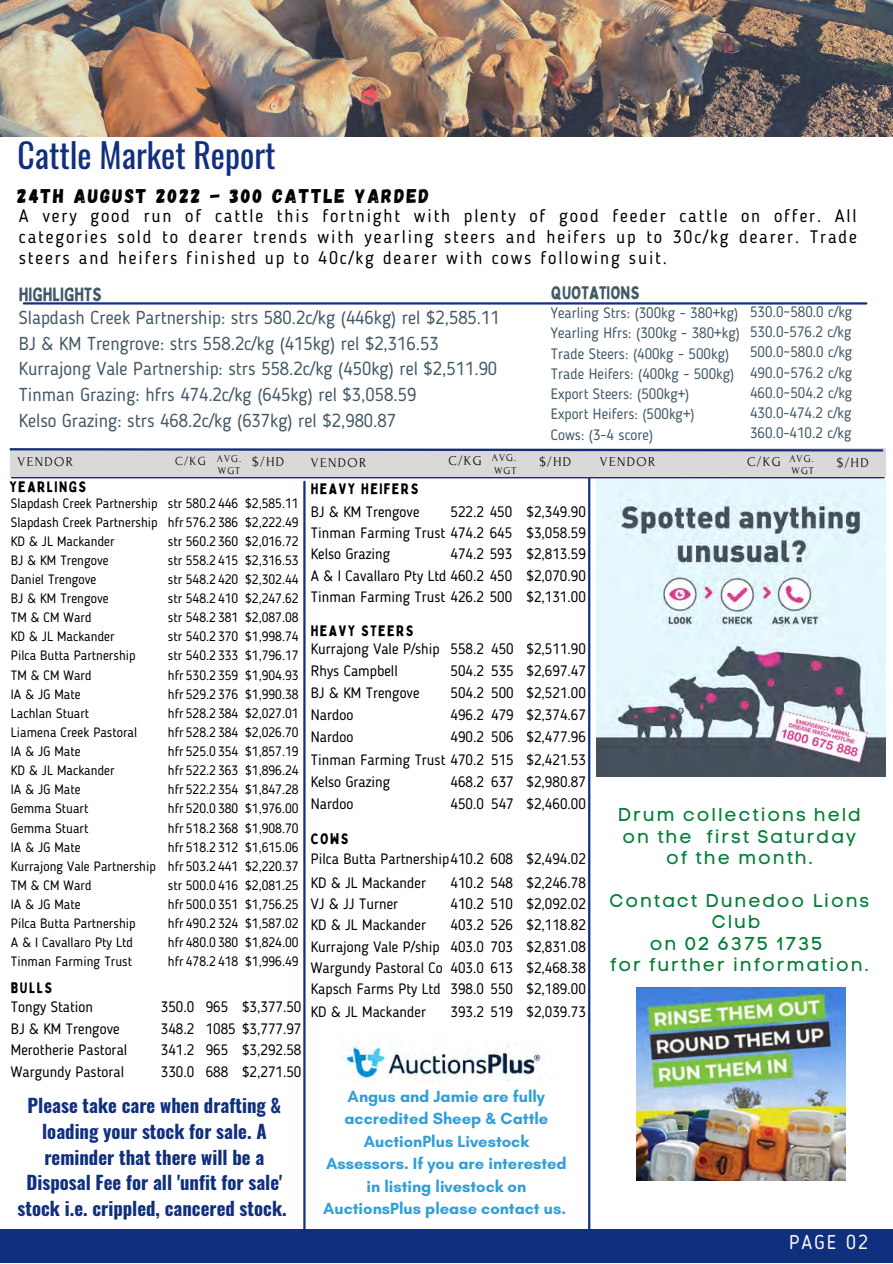
<style>
.page{position:relative;width:893px;height:1264px;background:#fff}
.page>*{position:absolute;margin:0;border:0;box-sizing:border-box;transform-origin:0 0}
.t1{font:33.6px "Oswald";color:#102f7e}
.t2{font:19.8px "Gagalin";letter-spacing:.1em;color:#000}
.t3{font:19.8px "Blogger Sans";letter-spacing:.1em;color:#fafafa}
.t4{font:18.9px "Bobby Jones";color:#435967}
.t5{font:700 18.75px/25.8px "Oswald";color:#102f7e;text-align:center}
.t6{font:18.6px/25.7px "Blogger Sans";color:#435967}
.t7{font:18.45px/21.3px "Code Pro Normal LC";letter-spacing:.1em;color:#008037;text-align:center}
.t8{font:18px/21.3px "Blogger Sans";letter-spacing:.1em;color:#000;text-align:justify}
.t9{font:18px "Bobby Jones";color:#435967}
.t10{font:700 16.5px/22.5px "Glacial Indifference";color:#319fd7;text-align:center}
.t11{font:15px/21.3px "Blogger Sans";color:#000;text-align:justify}
.t12{font:15px/20.2px "Blogger Sans";color:#435967}
.t13{font:15px "Bobby Jones";letter-spacing:.1em;color:#000}
.t14{font:13.5px/19px "Blogger Sans";color:#000;text-align:justify}
.t15{font:13.5px "Forum";letter-spacing:.1em;color:#000}
.t16{font:12.3px "Forum";color:#000}
.t17{font:10.5px/12.3px "Forum";letter-spacing:.1em;color:#000}
</style>
<div class="page">
<img style="left:0;top:0;width:892px;height:137px">
<hr style="left:24px;top:302px;width:842px;height:2px;background:#102f7e">
<hr style="left:12px;top:476px;width:871px;height:2px;background:#102f7e">
<div style="left:10px;top:448px;width:875px;height:28px;background:#d9d9d9"></div>
<svg style="left:9px;top:448px;width:875px;height:4px"></svg>
<div style="left:0;top:1228px;width:892px;height:34px;background:#102f7e"></div>
<hr style="left:588px;top:478px;width:2px;height:761px;background:#102f7e">
<hr style="left:303px;top:482px;width:2px;height:757px;background:#102f7e">
<img style="left:596px;top:479px;width:289px;height:297px">
<img style="left:636px;top:987px;width:209px;height:192px">
<img style="left:342px;top:1037px;width:199px;height:44px">
<h1 class="t1" style="left:18px;top:129px;width:259px">Cattle Market Report</h1>
<h2 class="t2" style="left:18px;top:183px;width:413px">24TH AUGUST 2022 - 300 CATTLE YARDED</h2>
<p class="t8" style="left:19px;top:206px;width:839px">A very good run of cattle this fortnight with plenty of good feeder cattle on offer. All categories sold to dearer trends with yearling steers and heifers up to 30c/kg dearer. Trade steers and heifers finished up to 40c/kg dearer with cows following suit.</p>
<h3 class="t4" style="left:19px;top:282px;width:84px">HIGHLIGHTS</h3>
<p class="t6" style="left:19px;top:306px;width:482px">Slapdash Creek Partnership: strs 580.2c/kg (446kg) rel $2,585.11<br>BJ &amp; KM Trengrove: strs 558.2c/kg (415kg) rel $2,316.53<br>Kurrajong Vale Partnership: strs 558.2c/kg (450kg) rel $2,511.90<br>Tinman Grazing: hfrs 474.2c/kg (645kg) rel $3,058.59<br>Kelso Grazing: strs 468.2c/kg (637kg) rel $2,980.87</p>
<h3 class="t9" style="left:551px;top:281px;width:90px">QUOTATIONS</h3>
<p class="t12" style="left:551px;top:304px;width:190px">Yearling Strs: (300kg - 380+kg)<br>Yearling Hfrs: (300kg - 380+kg)<br>Trade Steers: (400kg - 500kg)<br>Trade Heifers: (400kg - 500kg)<br>Export Steers: (500kg+)<br>Export Heifers: (500kg+)<br>Cows: (3-4 score)</p>
<p class="t12" style="left:750px;top:303px;width:104px;text-align:justify">530.0~580.0 c/kg 530.0-576.2 c/kg 500.0~580.0 c/kg 490.0~576.2 c/kg 460.0~504.2 c/kg 430.0-474.2 c/kg 360.0-410.2 c/kg</p>
<p class="t17" style="left:217px;top:452px;width:26px">AVG.<br>WGT</p>
<p class="t17" style="left:492px;top:452px;width:26px">AVG.<br>WGT</p>
<p class="t15" style="left:311px;top:455px;width:57px">VENDOR</p>
<p class="t15" style="left:448px;top:453px;width:35px">C/KG</p>
<p class="t15" style="left:539px;top:454px;width:33px">$/HD</p>
<p class="t15" style="left:18px;top:454px;width:57px">VENDOR</p>
<p class="t16" style="left:175px;top:455px;width:32px">C/KG</p>
<p class="t15" style="left:252px;top:454px;width:33px">$/HD</p>
<p class="t13" style="left:9px;top:477px;width:78px">YEARLINGS</p>
<p class="t14" style="left:11px;top:494px;width:289px">Slapdash Creek Partnership str 580.2 446 $2,585.11<br>Slapdash Creek Partnership hfr 576.2 386 $2,222.49<br>KD &amp; JL Mackander</p>
<p class="t14" style="left:168px;top:532px;width:132px">str 560.2 360 $2,016.72</p>
<p class="t14" style="left:11px;top:552px;width:99px">BJ &amp; KM Trengove</p>
<p class="t14" style="left:168px;top:552px;width:132px">str 558.2 415 $2,316.53</p>
<p class="t14" style="left:11px;top:571px;width:87px">Daniel Trengove</p>
<p class="t14" style="left:168px;top:571px;width:132px">str 548.2 420 $2,302.44</p>
<p class="t14" style="left:11px;top:590px;width:99px">BJ &amp; KM Trengove</p>
<p class="t14" style="left:168px;top:590px;width:132px">str 548.2 410 $2,247.62</p>
<p class="t14" style="left:11px;top:609px;width:82px">TM &amp; CM Ward</p>
<p class="t14" style="left:168px;top:609px;width:132px">str 548.2 381 $2,087.08</p>
<p class="t14" style="left:11px;top:628px;width:105px">KD &amp; JL Mackander</p>
<p class="t14" style="left:168px;top:628px;width:132px">str 540.2 370 $1,998.74</p>
<p class="t14" style="left:11px;top:647px;width:126px">Pilca Butta Partnership</p>
<p class="t14" style="left:168px;top:647px;width:132px">str 540.2 333 $1,796.17</p>
<p class="t14" style="left:11px;top:666px;width:82px">TM &amp; CM Ward</p>
<p class="t14" style="left:168px;top:666px;width:132px">hfr 530.2 359 $1,904.93</p>
<p class="t14" style="left:11px;top:685px;width:71px">IA &amp; JG Mate</p>
<p class="t14" style="left:168px;top:685px;width:132px">hfr 529.2 376 $1,990.38</p>
<p class="t14" style="left:11px;top:704px;width:80px">Lachlan Stuart</p>
<p class="t14" style="left:168px;top:704px;width:132px">hfr 528.2 384 $2,027.01</p>
<p class="t14" style="left:11px;top:724px;width:128px">Liamena Creek Pastoral</p>
<p class="t14" style="left:168px;top:724px;width:132px">hfr 528.2 384 $2,026.70</p>
<p class="t14" style="left:11px;top:743px;width:71px">IA &amp; JG Mate</p>
<p class="t14" style="left:168px;top:743px;width:132px">hfr 525.0 354 $1,857.19</p>
<p class="t14" style="left:11px;top:762px;width:105px">KD &amp; JL Mackander</p>
<p class="t14" style="left:168px;top:762px;width:132px">hfr 522.2 363 $1,896.24</p>
<p class="t14" style="left:11px;top:781px;width:71px">IA &amp; JG Mate</p>
<p class="t14" style="left:168px;top:781px;width:132px">hfr 522.2 354 $1,847.28</p>
<p class="t14" style="left:11px;top:800px;width:79px">Gemma Stuart</p>
<p class="t14" style="left:168px;top:800px;width:132px">hfr 520.0 380 $1,976.00</p>
<p class="t14" style="left:11px;top:819px;width:79px">Gemma Stuart</p>
<p class="t14" style="left:168px;top:819px;width:132px">hfr 518.2 368 $1,908.70</p>
<p class="t14" style="left:11px;top:838px;width:71px">IA &amp; JG Mate</p>
<p class="t14" style="left:11px;top:838px;width:289px;text-indent:157px">hfr 518.2 312 $1,615.06<br>Kurrajong Vale Partnership hfr 503.2 441 $2,220.37<br>TM &amp; CM Ward</p>
<p class="t14" style="left:168px;top:876px;width:132px">str 500.0 416 $2,081.25</p>
<p class="t14" style="left:11px;top:896px;width:71px">IA &amp; JG Mate</p>
<p class="t14" style="left:168px;top:896px;width:132px">hfr 500.0 351 $1,756.25</p>
<p class="t14" style="left:11px;top:915px;width:126px">Pilca Butta Partnership</p>
<p class="t14" style="left:168px;top:915px;width:132px">hfr 490.2 324 $1,587.02</p>
<p class="t14" style="left:11px;top:934px;width:124px">A &amp; I Cavallaro Pty Ltd</p>
<p class="t14" style="left:168px;top:934px;width:132px">hfr 480.0 380 $1,824.00</p>
<p class="t14" style="left:11px;top:953px;width:123px">Tinman Farming Trust</p>
<p class="t14" style="left:168px;top:953px;width:132px">hfr 478.2 418 $1,996.49</p>
<p class="t13" style="left:11px;top:978px;width:43px">BULLS</p>
<p class="t11" style="left:11px;top:997px;width:84px">Tongy Station</p>
<p class="t11" style="left:161px;top:997px;width:142px">350.0 965 $3,377.50</p>
<p class="t11" style="left:11px;top:1019px;width:110px">BJ &amp; KM Trengove</p>
<p class="t11" style="left:161px;top:1019px;width:142px">348.2 1085 $3,777.97</p>
<p class="t11" style="left:11px;top:1040px;width:118px">Merotherie Pastoral</p>
<p class="t11" style="left:161px;top:1040px;width:142px">341.2 965 $3,292.58</p>
<p class="t11" style="left:11px;top:1061px;width:115px">Wargundy Pastoral</p>
<p class="t11" style="left:161px;top:1061px;width:142px">330.0 688 $2,271.50</p>
<p class="t13" style="left:311px;top:479px;width:109px">HEAVY HEIFERS</p>
<p class="t11" style="left:311px;top:502px;width:276px;text-indent:140px">522.2 450 $2,349.90<br>Tinman Farming Trust 474.2 645 $3,058.59<br>Kelso Grazing</p>
<p class="t11" style="left:311px;top:502px;width:110px">BJ &amp; KM Trengove</p>
<p class="t11" style="left:311px;top:545px;width:276px;text-indent:140px">474.2 593 $2,813.59<br>A &amp; I Cavallaro Pty Ltd 460.2 450 $2,070.90<br>Tinman Farming Trust 426.2 500 $2,131.00</p>
<p class="t11" style="left:311px;top:639px;width:276px;line-height:22px">Kurrajong Vale P/ship 558.2 450 $2,511.90<br>Rhys Campbell</p>
<p class="t13" style="left:311px;top:621px;width:104px">HEAVY STEERS</p>
<p class="t11" style="left:450px;top:661px;width:137px">504.2 535 $2,697.47</p>
<p class="t11" style="left:311px;top:683px;width:110px">BJ &amp; KM Trengove</p>
<p class="t11" style="left:450px;top:683px;width:137px">504.2 500 $2,521.00</p>
<p class="t11" style="left:311px;top:705px;width:44px">Nardoo</p>
<p class="t11" style="left:450px;top:705px;width:137px">496.2 479 $2,374.67</p>
<p class="t11" style="left:311px;top:728px;width:44px">Nardoo</p>
<p class="t11" style="left:311px;top:727px;width:276px;line-height:22px;text-indent:140px">490.2 506 $2,477.96<br>Tinman Farming Trust 470.2 515 $2,421.53<br>Kelso Grazing</p>
<p class="t11" style="left:450px;top:772px;width:137px">468.2 637 $2,980.87</p>
<p class="t11" style="left:311px;top:794px;width:44px">Nardoo</p>
<p class="t11" style="left:450px;top:794px;width:137px">450.0 547 $2,460.00</p>
<p class="t13" style="left:311px;top:829px;width:39px">COWS</p>
<p class="t11" style="left:311px;top:848px;width:276px;line-height:23.5px">Pilca Butta Partnership410.2 608 $2,494.02<br>KD &amp; JL Mackander</p>
<p class="t11" style="left:450px;top:873px;width:137px">410.2 548 $2,246.78</p>
<p class="t11" style="left:311px;top:894px;width:89px">VJ &amp; JJ Turner</p>
<p class="t11" style="left:450px;top:894px;width:137px">410.2 510 $2,092.02</p>
<p class="t11" style="left:311px;top:915px;width:117px">KD &amp; JL Mackander</p>
<p class="t11" style="left:311px;top:915px;width:276px;text-indent:140px">403.2 526 $2,118.82<br>Kurrajong Vale P/ship 403.0 703 $2,831.08<br>Wargundy Pastoral Co 403.0 613 $2,468.38<br>Kapsch Farms Pty Ltd 398.0 550 $2,189.00<br>KD &amp; JL Mackander</p>
<p class="t11" style="left:450px;top:1002px;width:137px">393.2 519 $2,039.73</p>
<h3 class="t5" style="left:18px;top:1091px;width:270px">Please take care when drafting &amp; loading your stock for sale. A reminder that there will be a<br>Disposal Fee for all 'unfit for sale' stock i.e. crippled, cancered stock.</h3>
<p class="t10" style="left:323px;top:1084px;width:245px">Angus and Jamie are fully accredited Sheep &amp; Cattle<br>AuctionPlus Livestock<br>Assessors. If you are interested in listing livestock on<br>AuctionsPlus please contact us.</p>
<p class="t15" style="left:600px;top:455px;width:57px">VENDOR</p>
<p class="t15" style="left:747px;top:454px;width:35px">C/KG</p>
<p class="t17" style="left:789px;top:452px;width:26px">AVG.<br>WGT</p>
<p class="t15" style="left:836px;top:455px;width:33px">$/HD</p>
<h3 class="t7" style="left:617px;top:804px;width:244px">Drum collections held on the first Saturday of the month.</h3>
<h3 class="t7" style="left:609px;top:889px;width:261px">Contact Dunedoo Lions<br>Club<br>on 02 6375 1735<br>for further information.</h3>
<h2 class="t3" style="left:789px;top:1234px;width:80px">PAGE 02</h2>
</div>
